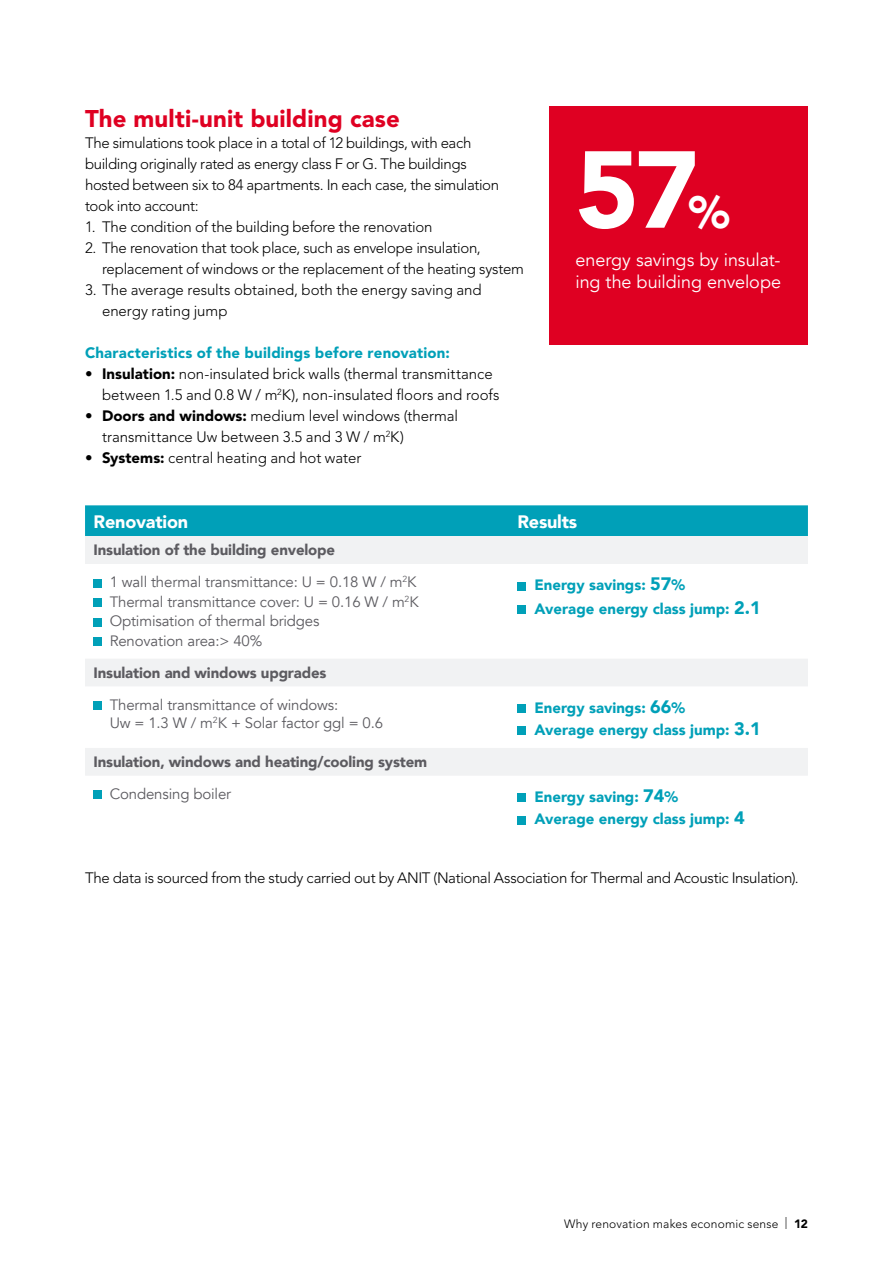
<style>
.page{position:relative;width:893px;height:1263px;background:#fff}
.page>*{position:absolute;margin:0;border:0;box-sizing:border-box;transform-origin:0 0}
.t1{font:900 108px "Avenir";color:#fff}
.t2{font:900 45px "Avenir";color:#fff}
.t3{font:900 24px "Avenir LT Std";letter-spacing:.005em;color:#df0022}
.t4{font:18px/22.5px "Avenir";letter-spacing:-.005em;color:#fff}
.t5{font:900 18px "Avenir";letter-spacing:-.01em;color:#fff}
.t6{font:300 15px/21px "Avenir LT Std";letter-spacing:-.015em;color:#000}
.t7{font:15px/19.5px "Avenir";letter-spacing:-.01em;color:#5c5b60}
.t8{font:900 15px/22.2px "Avenir";color:#00a0b8}
.t9{font:900 15px "Avenir";letter-spacing:-.01em;color:#5c5b60}
.t10{font:900 15px "Avenir LT Std";letter-spacing:.01em;color:#00a0b8}
.t11{font:300 12px "Avenir LT Std";letter-spacing:.015em;color:#000}
.s1{font-weight:900}
.s2{font-size:18px}
</style>
<div class="page">
<div style="left:85px;top:505px;width:723px;height:31px;background:#00a0b8"></div>
<div style="left:85px;top:536px;width:723px;height:28px;background:#f1f2f3"></div>
<svg style="left:85px;top:659px;width:723px;height:116px"></svg>
<div style="left:94px;top:579px;width:8px;height:8px;background:#00a0b8"></div>
<div style="left:94px;top:598px;width:8px;height:9px;background:#00a0b8"></div>
<div style="left:94px;top:618px;width:8px;height:8px;background:#00a0b8"></div>
<div style="left:94px;top:637px;width:8px;height:9px;background:#00a0b8"></div>
<div style="left:517px;top:582px;width:9px;height:8px;background:#00a0b8"></div>
<div style="left:517px;top:606px;width:9px;height:8px;background:#00a0b8"></div>
<div style="left:94px;top:701px;width:8px;height:9px;background:#00a0b8"></div>
<div style="left:517px;top:704px;width:9px;height:9px;background:#00a0b8"></div>
<div style="left:517px;top:727px;width:9px;height:8px;background:#00a0b8"></div>
<div style="left:94px;top:791px;width:8px;height:8px;background:#00a0b8"></div>
<div style="left:517px;top:794px;width:9px;height:8px;background:#00a0b8"></div>
<div style="left:517px;top:816px;width:9px;height:8px;background:#00a0b8"></div>
<div style="left:550px;top:106px;width:258px;height:239px;background:#df0022"></div>
<h3 class="t3" style="left:85px;top:105px;width:316px">The multi-unit building case</h3>
<p class="t6" style="left:85px;top:133px;width:416px">The simulations took place in a total of 12 buildings, with each building originally rated as energy class F or G. The buildings hosted between six to 84 apartments. In each case, the simulation took into account:</p>
<p class="t6" style="left:85px;top:217px;width:349px">1. The condition of the building before the renovation</p>
<p class="t6" style="left:102px;top:238px;width:423px;text-indent:-17px">2. The renovation that took place, such as envelope insulation, replacement of windows or the replacement of the heating system</p>
<p class="t6" style="left:102px;top:280px;width:381px;text-indent:-17px">3. The average results obtained, both the energy saving and energy rating jump</p>
<p class="t10" style="left:85px;top:344px;width:366px">Characteristics of the buildings before renovation:</p>
<p class="t6" style="left:102px;top:364px;width:399px;text-indent:-17px"><span class="s1">• Insulation:</span> non-insulated brick walls (thermal transmittance between 1.5 and 0.8 W / m<sup>2</sup>K), non-insulated floors and roofs</p>
<p class="t6" style="left:102px;top:406px;width:358px;text-indent:-17px"><span class="s1">• Doors and windows:</span> medium level windows (thermal transmittance Uw between 3.5 and 3 W / m<sup>2</sup>K)</p>
<p class="t6" style="left:85px;top:448px;width:278px"><span class="s1">• Systems:</span> central heating and hot water</p>
<h1 class="t1" style="left:575px;top:98px;width:125px">57</h1>
<h2 class="t2" style="left:689px;top:173px;width:42px">%</h2>
<p class="t4" style="left:575px;top:249px;width:207px">energy savings by insulat&shy;ing the building envelope</p>
<p class="t5" style="left:94px;top:506px;width:96px">Renovation</p>
<p class="t5" style="left:517px;top:506px;width:61px">Results</p>
<p class="t7" style="left:110px;top:534px;width:309px;line-height:32px;text-indent:-16px"><span class="s1">Insulation of the building envelope<br></span>1 wall thermal transmittance: U = 0.18 W / m<sup>2</sup>K</p>
<p class="t7" style="left:110px;top:592px;width:311px">Thermal transmittance cover: U = 0.16 W / m<sup>2</sup>K<br>Optimisation of thermal bridges<br>Renovation area:&gt; 40%</p>
<p class="t8" style="left:534px;top:573px;width:228px;line-height:23.7px">Energy savings: <span class="s2">57</span>%<br>Average energy class jump: <span class="s2">2.1</span></p>
<p class="t9" style="left:94px;top:660px;width:234px">Insulation and windows upgrades</p>
<p class="t7" style="left:110px;top:696px;width:275px;line-height:18px">Thermal transmittance of windows:<br>Uw = 1.3 W / m<sup>2</sup>K + Solar factor ggl = 0.6</p>
<p class="t8" style="left:534px;top:696px;width:228px">Energy savings: <span class="s2">66</span>%<br>Average energy class jump: <span class="s2">3.1</span></p>
<p class="t9" style="left:94px;top:749px;width:335px">Insulation, windows and heating/cooling system</p>
<p class="t7" style="left:110px;top:784px;width:123px">Condensing boiler</p>
<p class="t8" style="left:534px;top:785px;width:212px">Energy saving: <span class="s2">74</span>%<br>Average energy class jump: <span class="s2">4</span></p>
<p class="t6" style="left:85px;top:868px;width:715px">The data is sourced from the study carried out by ANIT (National Association for Thermal and Acoustic Insulation).</p>
<p class="t11" style="left:564px;top:1216px;width:245px">Why renovation makes economic sense | <span class="s1">12</span></p>
</div>
